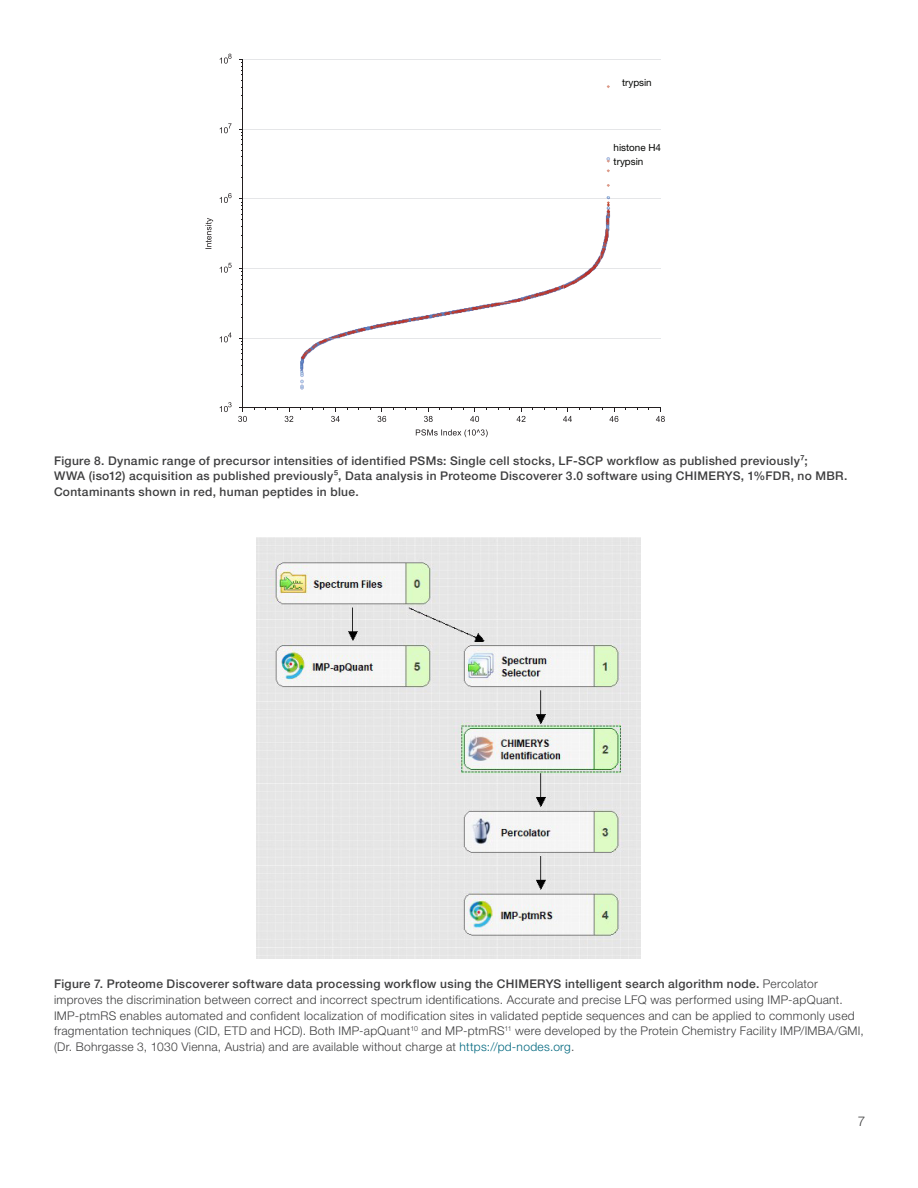
<style>
.page{position:relative;width:918px;height:1188px;background:#fff}
.page>*{position:absolute;margin:0;border:0;box-sizing:border-box;transform-origin:0 0}
.t1{font:300 13.5px "Helvetica Neue LTW1 G";color:#3e3e3f}
.t2{font:300 12px/15.8px "Helvetica Neue LTW1 G";letter-spacing:.025em;color:#3e3e3f}
.t3{font:500 12px/15.8px "Helvetica Neue LTW1 G";letter-spacing:.025em;color:#3e3e3f}
.t4{font:9.9px "Helvetica Neue LTW1 G";color:#040503}
.s1{font-weight:500}
.s2{color:#00687f}
</style>
<div class="page">
<img style="left:257px;top:537px;width:384px;height:421px">
<hr style="left:243px;top:338px;width:418px;height:1px;background:#e5e6e8">
<hr style="left:243px;top:268px;width:418px;height:1px;background:#e5e6e8">
<hr style="left:243px;top:198px;width:418px;height:1px;background:#e5e6e8">
<hr style="left:243px;top:129px;width:418px;height:1px;background:#e5e6e8">
<hr style="left:243px;top:59px;width:418px;height:1px;background:#e5e6e8">
<svg style="left:300px;top:373px;width:4px;height:17px"></svg>
<svg style="left:606px;top:157px;width:4px;height:6px"></svg>
<hr style="left:243px;top:408px;width:418px;height:1px;background:#231f20">
<svg style="left:285px;top:408px;width:8px;height:14px"></svg>
<svg style="left:331px;top:408px;width:9px;height:14px"></svg>
<svg style="left:378px;top:408px;width:8px;height:14px"></svg>
<svg style="left:424px;top:408px;width:9px;height:14px"></svg>
<svg style="left:470px;top:408px;width:9px;height:14px"></svg>
<svg style="left:517px;top:408px;width:8px;height:14px"></svg>
<svg style="left:563px;top:408px;width:9px;height:14px"></svg>
<svg style="left:609px;top:408px;width:9px;height:14px"></svg>
<svg style="left:656px;top:408px;width:9px;height:14px"></svg>
<svg style="left:416px;top:429px;width:72px;height:8px"></svg>
<hr style="left:242px;top:59px;width:1px;height:349px;background:#231f20">
<svg style="left:238px;top:408px;width:9px;height:14px"></svg>
<svg style="left:220px;top:402px;width:12px;height:10px"></svg>
<svg style="left:220px;top:332px;width:12px;height:10px"></svg>
<svg style="left:220px;top:263px;width:12px;height:10px"></svg>
<svg style="left:220px;top:193px;width:12px;height:10px"></svg>
<svg style="left:220px;top:123px;width:12px;height:10px"></svg>
<svg style="left:220px;top:54px;width:12px;height:10px"></svg>
<svg style="left:205px;top:218px;width:8px;height:31px"></svg>
<img style="left:600px;top:196px;width:10px;height:66px">
<img style="left:564px;top:255px;width:36px;height:34px">
<img style="left:508px;top:285px;width:54px;height:16px">
<img style="left:447px;top:303px;width:48px;height:9px">
<img style="left:300px;top:338px;width:27px;height:35px">
<p class="t4" style="left:622px;top:77px;width:31px">trypsin</p>
<p class="t4" style="left:614px;top:142px;width:49px">histone H4</p>
<p class="t4" style="left:614px;top:156px;width:31px">trypsin</p>
<p class="t3" style="left:54px;top:452px;width:795px">Figure 8. Dynamic range of precursor intensities of identified PSMs: Single cell stocks, LF-SCP workflow as published previously⁷;<br>WWA (iso12) acquisition as published previously⁵, Data analysis in Proteome Discoverer 3.0 software using CHIMERYS, 1%FDR, no MBR.<br>Contaminants shown in red, human peptides in blue.</p>
<p class="t2" style="left:54px;top:976px;width:811px"><span class="s1">Figure 7. Proteome Discoverer software data processing workflow using the CHIMERYS intelligent search algorithm node.</span> Percolator improves the discrimination between correct and incorrect spectrum identifications. Accurate and precise LFQ was performed using IMP-apQuant.<br>IMP-ptmRS enables automated and confident localization of modification sites in validated peptide sequences and can be applied to commonly used fragmentation techniques (CID, ETD and HCD). Both IMP-apQuant<sup>10</sup> and MP-ptmRS<sup>11</sup> were developed by the Protein Chemistry Facility IMP/IMBA/GMI, (Dr. Bohrgasse 3, 1030 Vienna, Austria) and are available without charge at <span class="s2">https://pd-nodes.org</span>.</p>
<p class="t1" style="left:858px;top:1113px;width:9px">7</p>
</div>
